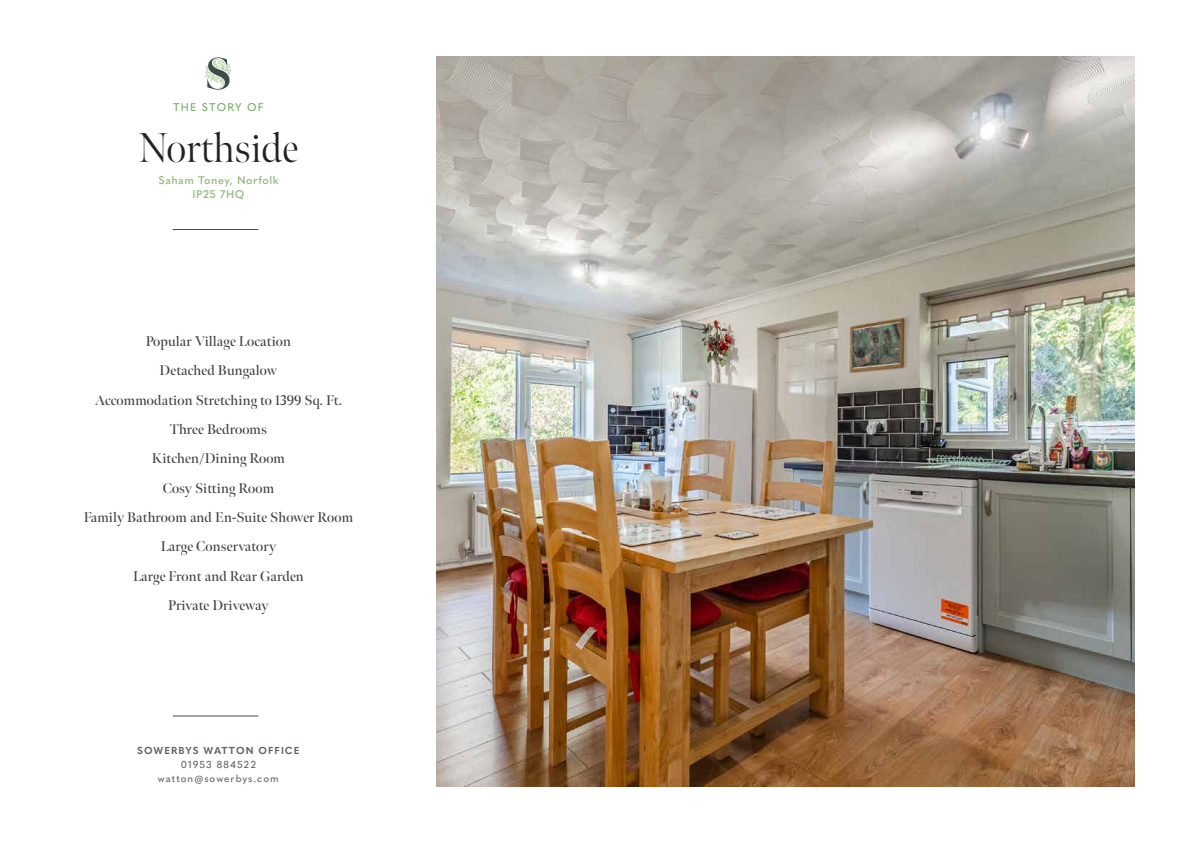
<style>
.page{position:relative;width:1191px;height:842px;background:#fff}
.page>*{position:absolute;margin:0;border:0;box-sizing:border-box;transform-origin:0 0}
.t1{font:300 41.5px "Meno Banner";color:#222223}
.t2{font:600 14px/29.3px "Meno Banner";letter-spacing:.01em;color:#434141;text-align:center}
.t3{font:600 11px/14px "Quasimoda";letter-spacing:.05em;color:#96ba81;text-align:center}
.t4{font:500 11px "Quasimoda";letter-spacing:.1em;color:#76aa62}
.t5{font:500 10px/14px "Quasimoda";letter-spacing:.1em;color:#5e6662;text-align:center}
.t6{font:700 10px "Quasimoda";letter-spacing:.1em;color:#5e6662}
</style>
<div class="page">
<img style="left:437px;top:57px;width:697px;height:729px">
<hr style="left:173px;top:715px;width:85px;height:1px;background:#3e4b47">
<hr style="left:173px;top:229px;width:85px;height:1px;background:#3e4b47">
<svg style="left:205px;top:57px;width:27px;height:33px"></svg>
<p class="t4" style="left:173px;top:99px;width:92px">THE STORY OF</p>
<h1 class="t1" style="left:139px;top:123px;width:161px">Northside</h1>
<p class="t3" style="left:158px;top:172px;width:122px">Saham Toney, Norfolk<br>IP25 7HQ</p>
<p class="t2" style="left:84px;top:327px;width:271px">Popular Village Location<br>Detached Bungalow<br>Accommodation Stretching to 1399 Sq. Ft.<br>Three Bedrooms<br>Kitchen/Dining Room<br>Cosy Sitting Room<br>Family Bathroom and En-Suite Shower Room<br>Large Conservatory<br>Large Front and Rear Garden<br>Private Driveway</p>
<p class="t6" style="left:137px;top:743px;width:164px">SOWERBYS WATTON OFFICE</p>
<p class="t5" style="left:158px;top:757px;width:122px">01953 884522 watton@sowerbys.com</p>
</div>
